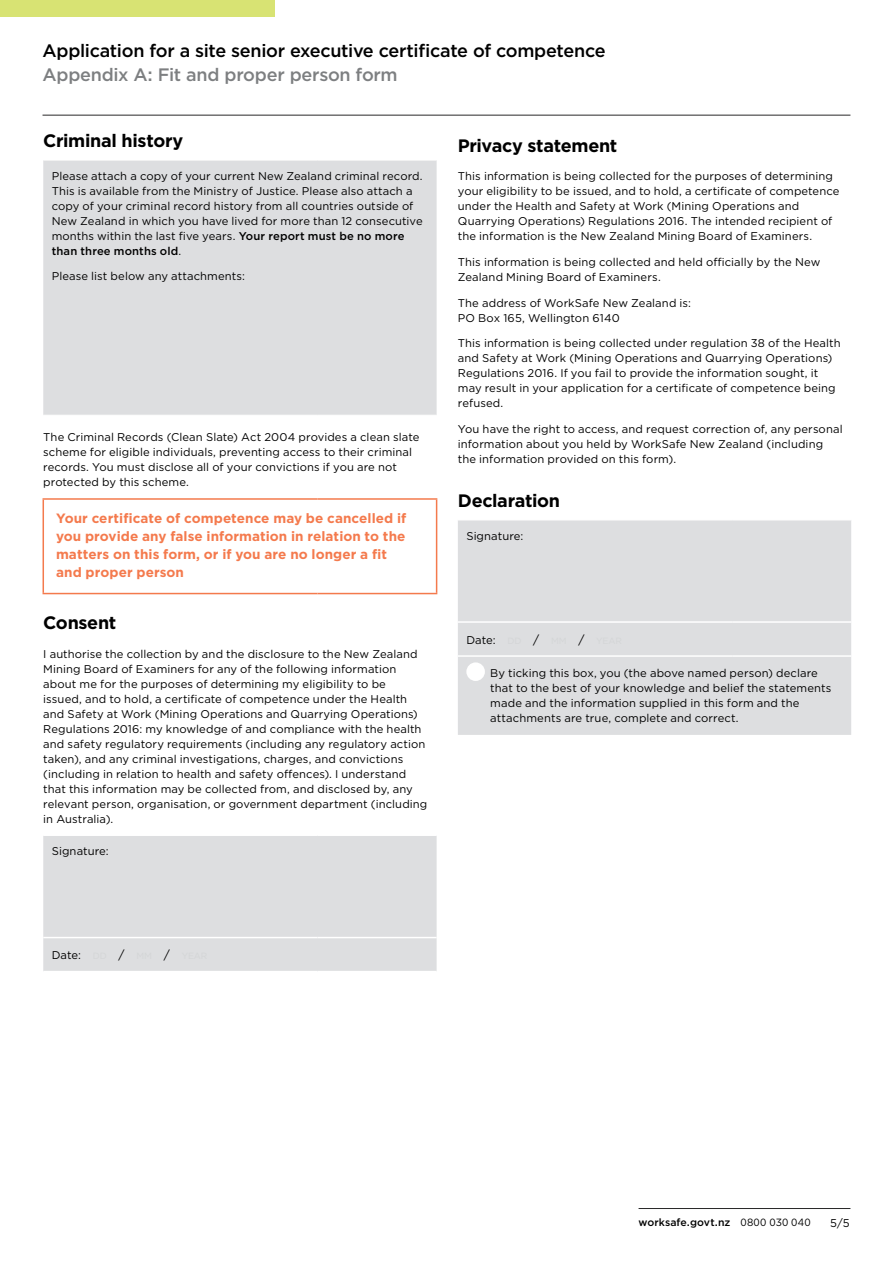
<style>
.page{position:relative;width:893px;height:1263px;background:#fff}
.page>*{position:absolute;margin:0;border:0;box-sizing:border-box;transform-origin:0 0}
.t1{font:500 18px "Gotham";letter-spacing:-.02em;color:#000}
.t2{font:700 18px "Gotham";letter-spacing:-.015em;color:#000}
.t3{font:500 18px "Gotham";letter-spacing:-.015em;color:#7d7f81}
.t4{font:700 13.5px/18px "Gotham";letter-spacing:.005em;color:#f47a4d}
.t5{font:11.25px/15px "Gotham";letter-spacing:.01em;color:#000}
.t6{font:500 10.5px "Gotham";letter-spacing:.005em;color:#000}
.s1{font-weight:500}
.s2{font-weight:400}
</style>
<div class="page">
<div style="left:0;top:0;width:274px;height:17px;background:#d8e373"></div>
<hr style="left:639px;top:1208px;width:211px;height:1px;background:#292829">
<svg style="left:43px;top:161px;width:394px;height:810px"></svg>
<hr style="left:43px;top:498px;width:275px;height:2px;background:#f47a4d">
<hr style="left:43px;top:500px;width:1px;height:93px;background:#f47a4d">
<hr style="left:318px;top:498px;width:119px;height:2px;background:#f47a4d">
<hr style="left:436px;top:500px;width:1px;height:93px;background:#f47a4d">
<hr style="left:43px;top:593px;width:275px;height:1px;background:#f47a4d">
<hr style="left:318px;top:593px;width:119px;height:1px;background:#f47a4d">
<hr style="left:43px;top:937px;width:275px;height:1px;background:#fff">
<hr style="left:318px;top:937px;width:119px;height:1px;background:#fff">
<hr style="left:43px;top:415px;width:275px;height:1px;background:#fff">
<hr style="left:318px;top:415px;width:119px;height:1px;background:#fff">
<hr style="left:43px;top:835px;width:275px;height:1px;background:#fff">
<hr style="left:318px;top:835px;width:119px;height:1px;background:#fff">
<div style="left:458px;top:521px;width:393px;height:214px;background:#dddee0"></div>
<hr style="left:458px;top:621px;width:274px;height:2px;background:#fff">
<hr style="left:732px;top:621px;width:119px;height:2px;background:#fff">
<hr style="left:458px;top:655px;width:274px;height:2px;background:#fff">
<hr style="left:732px;top:655px;width:119px;height:2px;background:#fff">
<div style="left:466px;top:662px;width:19px;height:19px;background:#fff;border-radius:50%"></div>
<hr style="left:43px;top:115px;width:807px;height:1px;background:#292829">
<h1 class="t1" style="left:43px;top:39px;width:565px">Application for a site senior executive certificate of competence</h1>
<h1 class="t3" style="left:43px;top:63px;width:357px">Appendix A: Fit and proper person form</h1>
<h1 class="t2" style="left:43px;top:129px;width:142px">Criminal history</h1>
<p class="t5" style="left:52px;top:168px;width:372px">Please attach a copy of your current New Zealand criminal record.<br>This is available from the Ministry of Justice. Please also attach a copy of your criminal record history from all countries outside of New Zealand in which you have lived for more than 12 consecutive months within the last five years. <span class="s1">Your report must be no more than three months old</span>.</p>
<p class="t5" style="left:52px;top:269px;width:195px">Please list below any attachments:</p>
<p class="t5" style="left:43px;top:429px;width:378px">The Criminal Records (Clean Slate) Act 2004 provides a clean slate scheme for eligible individuals, preventing access to their criminal records. You must disclose all of your convictions if you are not protected by this scheme.</p>
<p class="t4" style="left:56px;top:509px;width:352px">Your certificate of competence may be cancelled if you provide any false information in relation to the matters on this form, or if you are no longer a fit and proper person</p>
<h1 class="t2" style="left:43px;top:611px;width:75px">Consent</h1>
<p class="t5" style="left:43px;top:646px;width:386px">I authorise the collection by and the disclosure to the New Zealand Mining Board of Examiners for any of the following information about me for the purposes of determining my eligibility to be issued, and to hold, a certificate of competence under the Health and Safety at Work (Mining Operations and Quarrying Operations)<br>Regulations 2016: my knowledge of and compliance with the health and safety regulatory requirements (including any regulatory action taken), and any criminal investigations, charges, and convictions (including in relation to health and safety offences). I understand that this information may be collected from, and disclosed by, any relevant person, organisation, or government department (including in Australia).</p>
<p class="t5" style="left:52px;top:843px;width:59px">Signature:</p>
<h1 class="t2" style="left:458px;top:134px;width:161px">Privacy statement</h1>
<p class="t5" style="left:458px;top:169px;width:383px">This information is being collected for the purposes of determining your eligibility to be issued, and to hold, a certificate of competence under the Health and Safety at Work (Mining Operations and Quarrying Operations) Regulations 2016. The intended recipient of the information is the New Zealand Mining Board of Examiners.</p>
<p class="t5" style="left:458px;top:254px;width:364px">This information is being collected and held officially by the New<br>Zealand Mining Board of Examiners.</p>
<p class="t5" style="left:458px;top:295px;width:235px">The address of WorkSafe New Zealand is:<br>PO Box 165, Wellington 6140</p>
<p class="t5" style="left:458px;top:336px;width:384px">This information is being collected under regulation 38 of the Health and Safety at Work (Mining Operations and Quarrying Operations)<br>Regulations 2016. If you fail to provide the information sought, it may result in your application for a certificate of competence being refused.</p>
<p class="t5" style="left:458px;top:421px;width:386px">You have the right to access, and request correction of, any personal information about you held by WorkSafe New Zealand (including the information provided on this form).</p>
<h1 class="t2" style="left:458px;top:489px;width:104px">Declaration</h1>
<p class="t5" style="left:466px;top:528px;width:59px">Signature:</p>
<p class="t5" style="left:490px;top:665px;width:343px">By ticking this box, you (the above named person) declare that to the best of your knowledge and belief the statements made and the information supplied in this form and the attachments are true, complete and correct.</p>
<p class="t6" style="left:639px;top:1215px;width:174px">worksafe.govt.nz <span class="s2">0800 030 040</span></p>
<p class="t5" style="left:830px;top:1215px;width:21px">5/5</p>
</div>
